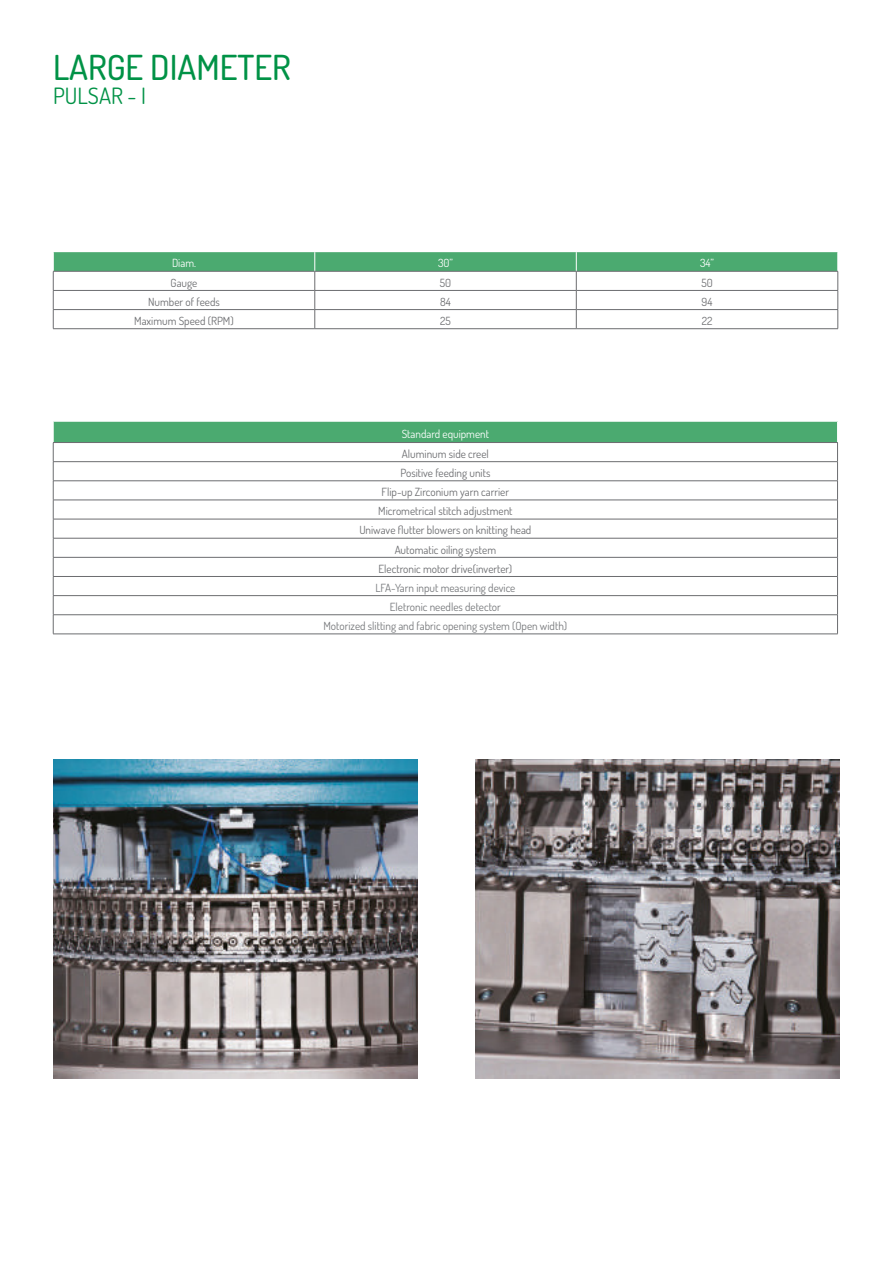
<style>
.page{position:relative;width:893px;height:1263px;background:#fff}
.page>*{position:absolute;margin:0;border:0;box-sizing:border-box;transform-origin:0 0}
.t1{font:500 34.5px "Dosis";color:#009246}
.t2{font:22.5px "Dosis";color:#009246}
.t3{font:11.25px "Dosis";color:#6c6d70}
.t4{font:11.25px "Dosis";color:#76787b}
.t5{font:11.25px "Dosis";color:#fff}
</style>
<div class="page">
<div style="left:53px;top:421px;width:784px;height:21px;background:#4baa70"></div>
<svg style="left:54px;top:462px;width:783px;height:172px"></svg>
<hr style="left:53px;top:421px;width:785px;height:1px;background:#fff">
<hr style="left:53px;top:442px;width:785px;height:1px;background:#6c6d70">
<hr style="left:53px;top:461px;width:785px;height:1px;background:#6c6d70">
<hr style="left:53px;top:480px;width:785px;height:1px;background:#6c6d70">
<hr style="left:53px;top:500px;width:785px;height:1px;background:#6c6d70">
<hr style="left:53px;top:519px;width:785px;height:1px;background:#6c6d70">
<hr style="left:53px;top:538px;width:785px;height:1px;background:#6c6d70">
<hr style="left:53px;top:557px;width:785px;height:1px;background:#6c6d70">
<hr style="left:53px;top:576px;width:785px;height:1px;background:#6c6d70">
<hr style="left:53px;top:595px;width:785px;height:1px;background:#6c6d70">
<hr style="left:53px;top:614px;width:785px;height:1px;background:#6c6d70">
<svg style="left:53px;top:421px;width:1px;height:213px"></svg>
<svg style="left:837px;top:421px;width:1px;height:213px"></svg>
<hr style="left:53px;top:634px;width:785px;height:1px;background:#6c6d70">
<svg style="left:53px;top:252px;width:785px;height:76px"></svg>
<hr style="left:53px;top:328px;width:262px;height:1px;background:#6c6d70">
<hr style="left:315px;top:328px;width:261px;height:1px;background:#6c6d70">
<hr style="left:576px;top:328px;width:262px;height:1px;background:#6c6d70">
<img style="left:54px;top:759px;width:364px;height:319px">
<img style="left:475px;top:759px;width:364px;height:319px">
<p class="t1" style="left:53px;top:43px;width:239px">LARGE DIAMETER</p>
<p class="t2" style="left:53px;top:80px;width:94px">PULSAR - I</p>
<p class="t5" style="left:172px;top:256px;width:25px">Diam.</p>
<p class="t5" style="left:438px;top:256px;width:16px">30”</p>
<p class="t5" style="left:700px;top:256px;width:15px">34”</p>
<p class="t3" style="left:171px;top:275px;width:28px">Gauge</p>
<p class="t3" style="left:440px;top:275px;width:13px">50</p>
<p class="t3" style="left:701px;top:275px;width:13px">50</p>
<p class="t3" style="left:148px;top:294px;width:73px">Number of feeds</p>
<p class="t3" style="left:440px;top:294px;width:12px">84</p>
<p class="t3" style="left:702px;top:294px;width:12px">94</p>
<p class="t3" style="left:134px;top:313px;width:101px">Maximum Speed (RPM)</p>
<p class="t3" style="left:440px;top:313px;width:12px">25</p>
<p class="t3" style="left:702px;top:313px;width:12px">22</p>
<p class="t5" style="left:402px;top:426px;width:89px">Standard equipment</p>
<p class="t3" style="left:402px;top:446px;width:89px">Aluminum side creel</p>
<p class="t3" style="left:400px;top:465px;width:91px">Positive feeding units</p>
<p class="t3" style="left:382px;top:484px;width:129px">Flip-up Zirconium yarn carrier</p>
<p class="t3" style="left:378px;top:503px;width:136px">Micrometrical stitch adjustment</p>
<p class="t3" style="left:359px;top:522px;width:174px">Uniwave flutter blowers on knitting head</p>
<p class="t3" style="left:395px;top:542px;width:103px">Automatic oiling system</p>
<p class="t3" style="left:378px;top:561px;width:135px">Electronic motor drive(inverter)</p>
<p class="t4" style="left:375px;top:580px;width:142px">LFA-Yarn input measuring device</p>
<p class="t4" style="left:390px;top:599px;width:113px">Eletronic needles detector</p>
<p class="t4" style="left:323px;top:618px;width:245px">Motorized slitting and fabric opening system (Open width)</p>
</div>
